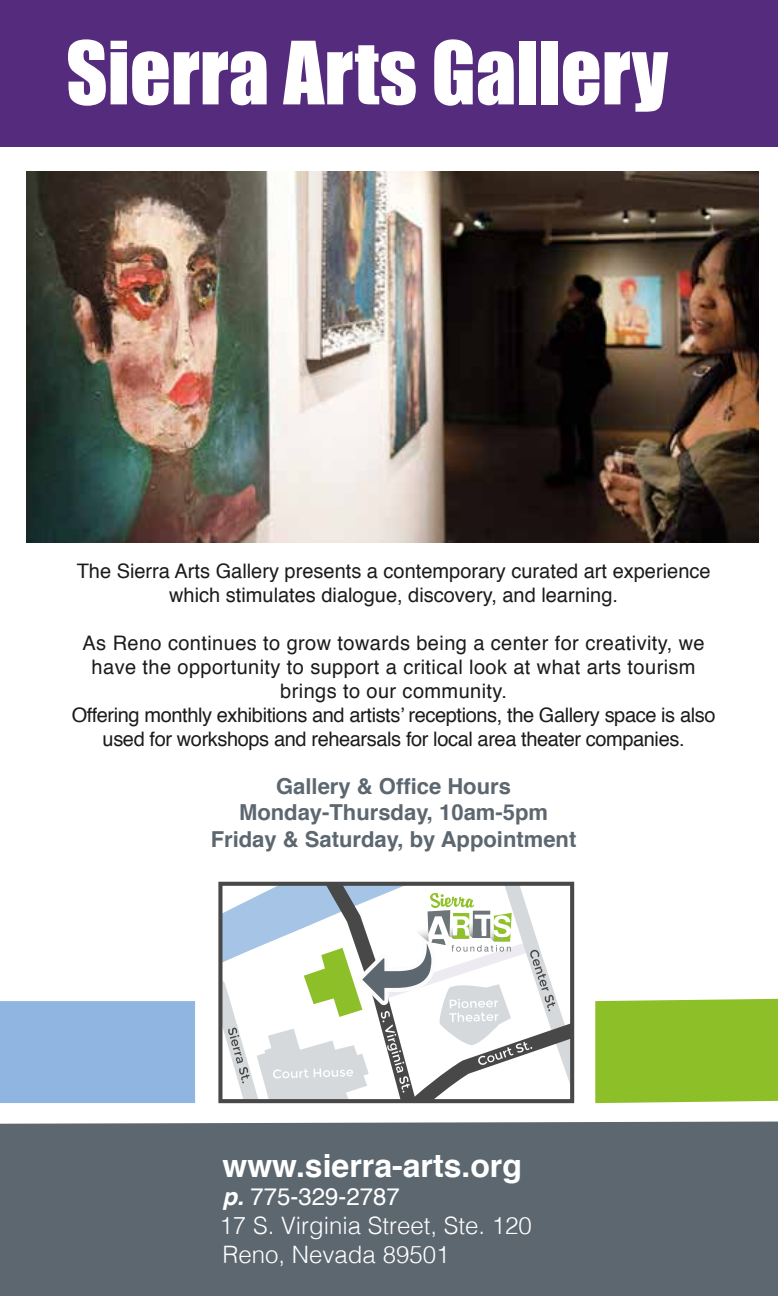
<style>
.page{position:relative;width:778px;height:1296px;background:#fff}
.page>*{position:absolute;margin:0;border:0;box-sizing:border-box;transform-origin:0 0}
.t1{font:80.6px "Impact";color:#fff}
.t2{font:700 32px "Helvetica";color:#fff}
.t3{font:300 24px/28.8px "Helvetica";color:#fff}
.t4{font:700 22px/26.4px "Helvetica";color:#5c6770;text-align:center}
.t5{font:20px/24px "Helvetica";letter-spacing:.02em;color:#1c1b1b;text-align:center}
.t6{font:20px/24px "Helvetica";color:#1c1b1b;text-align:center}
.s1{font-weight:700;font-style:italic}
.s2{font-weight:400}
</style>
<div class="page">
<div style="left:0;top:1122px;width:778px;height:174px;background:#5c6770"></div>
<svg style="left:218px;top:882px;width:356px;height:221px"></svg>
<div style="left:0;top:0;width:778px;height:147px;background:#552b7e"></div>
<div style="left:595px;top:999px;width:183px;height:104px;background:#8dc028"></div>
<div style="left:0;top:1001px;width:195px;height:102px;background:#8fb5e0"></div>
<img style="left:27px;top:172px;width:731px;height:371px">
<h1 class="t1" style="left:66px;top:10px;width:603px">Sierra Arts Gallery</h1>
<p class="t6" style="left:77px;top:560px;width:635px">The Sierra Arts Gallery presents a contemporary curated art experience which stimulates dialogue, discovery, and learning.</p>
<p class="t5" style="left:72px;top:632px;width:645px">As Reno continues to grow towards being a center for creativity, we have the opportunity to support a critical look at what arts tourism brings to our community.<br>Offering monthly exhibitions and artists’ receptions, the Gallery space is also used for workshops and rehearsals for local area theater companies.</p>
<p class="t4" style="left:211px;top:773px;width:367px">Gallery &amp; Office Hours<br>Monday-Thursday, 10am-5pm<br>Friday &amp; Saturday, by Appointment</p>
<h2 class="t2" style="left:222px;top:1139px;width:301px">www.sierra-arts.org</h2>
<p class="t3" style="left:220px;top:1181px;width:314px"><span class="s1">p.</span> <span class="s2">775-329-2787<br></span>17 S. Virginia Street, Ste. 120<br>Reno, Nevada 89501</p>
</div>
